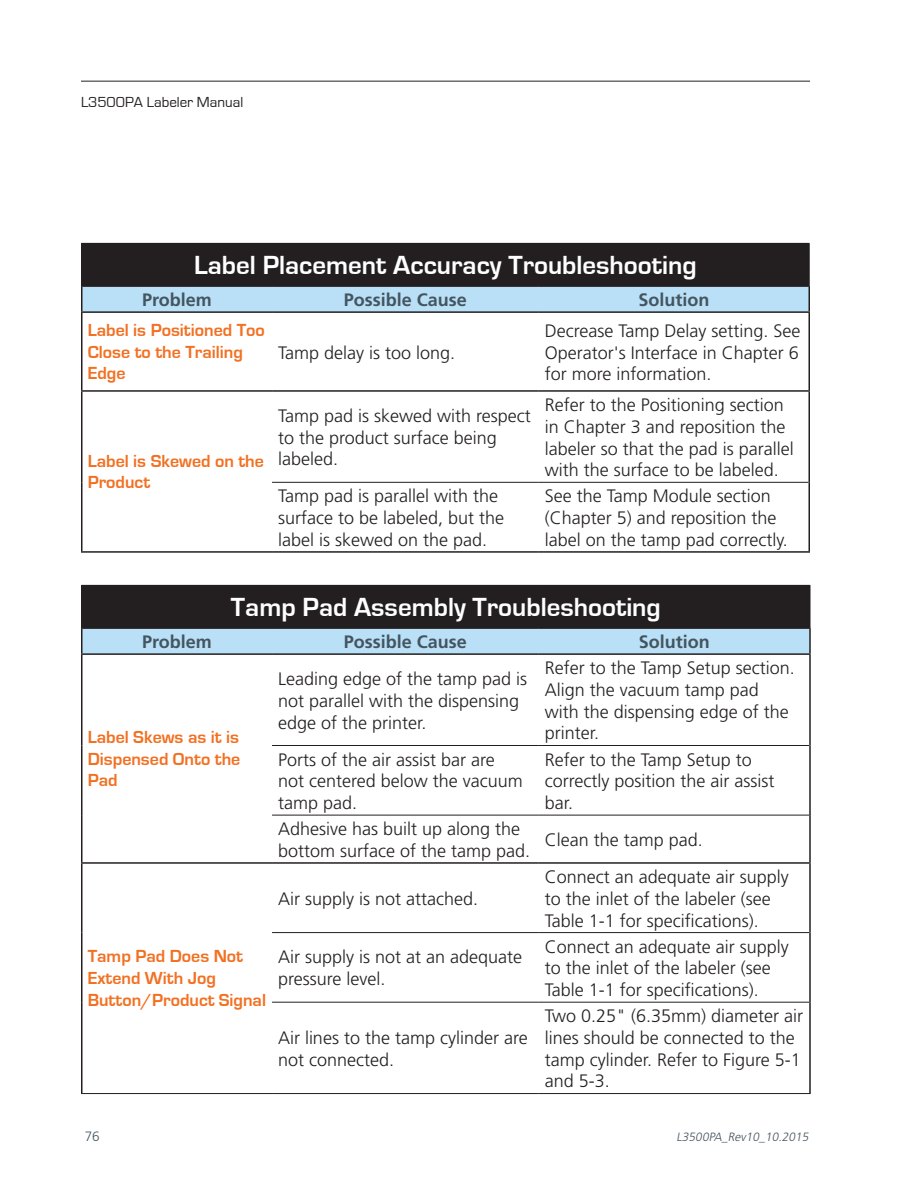
<style>
.page{position:relative;width:918px;height:1188px;background:#fff}
.page>*{position:absolute;margin:0;border:0;box-sizing:border-box;transform-origin:0 0}
.t1{font:700 27px "Eurostile";color:#fff}
.t2{font:300 18px/21.8px "Frutiger";color:#231f20}
.t3{font:700 18px/21.8px "Eurostile";color:#f37021}
.t4{font:700 18px "Frutiger";color:#455560}
.t5{font:15px "Eurostile";color:#231f20}
.t6{font:300 13.5px "Frutiger";color:#455560}
.t7{font:italic 300 12px "Frutiger";color:#455560}
</style>
<div class="page">
<hr style="left:81px;top:81px;width:729px;height:1px;background:#231f20">
<div style="left:82px;top:585px;width:728px;height:43px;background:#231f20"></div>
<svg style="left:82px;top:745px;width:727px;height:348px"></svg>
<hr style="left:81px;top:627px;width:191px;height:2px;background:#231f20">
<div style="left:81px;top:628px;width:728px;height:25px;background:#b9e0f7"></div>
<hr style="left:272px;top:627px;width:267px;height:2px;background:#231f20">
<hr style="left:539px;top:627px;width:272px;height:2px;background:#231f20">
<hr style="left:809px;top:629px;width:2px;height:24px;background:#231f20">
<hr style="left:81px;top:653px;width:191px;height:2px;background:#231f20">
<hr style="left:272px;top:653px;width:267px;height:2px;background:#231f20">
<hr style="left:539px;top:653px;width:272px;height:2px;background:#231f20">
<hr style="left:81px;top:585px;width:191px;height:1px;background:#231f20">
<hr style="left:81px;top:586px;width:1px;height:41px;background:#231f20">
<hr style="left:810px;top:586px;width:1px;height:41px;background:#231f20">
<hr style="left:272px;top:745px;width:267px;height:1px;background:#231f20">
<hr style="left:539px;top:745px;width:270px;height:1px;background:#231f20">
<hr style="left:272px;top:815px;width:267px;height:1px;background:#231f20">
<hr style="left:539px;top:815px;width:270px;height:1px;background:#231f20">
<hr style="left:272px;top:932px;width:267px;height:1px;background:#231f20">
<hr style="left:539px;top:932px;width:270px;height:1px;background:#231f20">
<hr style="left:272px;top:1002px;width:267px;height:1px;background:#231f20">
<hr style="left:539px;top:1002px;width:270px;height:1px;background:#231f20">
<hr style="left:81px;top:1093px;width:191px;height:1px;background:#231f20">
<hr style="left:272px;top:1093px;width:267px;height:1px;background:#231f20">
<hr style="left:539px;top:1093px;width:272px;height:1px;background:#231f20">
<hr style="left:81px;top:864px;width:1px;height:69px;background:#231f20">
<hr style="left:81px;top:933px;width:1px;height:69px;background:#231f20">
<hr style="left:81px;top:1002px;width:1px;height:91px;background:#231f20">
<hr style="left:809px;top:864px;width:2px;height:69px;background:#231f20">
<hr style="left:809px;top:933px;width:2px;height:69px;background:#231f20">
<hr style="left:809px;top:1002px;width:2px;height:91px;background:#231f20">
<hr style="left:81px;top:655px;width:1px;height:90px;background:#231f20">
<hr style="left:81px;top:745px;width:1px;height:70px;background:#231f20">
<hr style="left:81px;top:815px;width:1px;height:47px;background:#231f20">
<hr style="left:81px;top:862px;width:191px;height:2px;background:#231f20">
<hr style="left:809px;top:655px;width:2px;height:90px;background:#231f20">
<hr style="left:809px;top:745px;width:2px;height:70px;background:#231f20">
<hr style="left:809px;top:815px;width:2px;height:47px;background:#231f20">
<hr style="left:272px;top:862px;width:267px;height:2px;background:#231f20">
<hr style="left:539px;top:862px;width:272px;height:2px;background:#231f20">
<div style="left:82px;top:243px;width:727px;height:43px;background:#231f20"></div>
<svg style="left:82px;top:392px;width:726px;height:159px"></svg>
<hr style="left:81px;top:285px;width:191px;height:2px;background:#231f20">
<div style="left:81px;top:286px;width:727px;height:25px;background:#b9e0f7"></div>
<hr style="left:272px;top:285px;width:267px;height:2px;background:#231f20">
<hr style="left:539px;top:285px;width:271px;height:2px;background:#231f20">
<hr style="left:808px;top:287px;width:2px;height:24px;background:#231f20">
<hr style="left:81px;top:311px;width:191px;height:2px;background:#231f20">
<hr style="left:272px;top:311px;width:267px;height:2px;background:#231f20">
<hr style="left:539px;top:311px;width:271px;height:2px;background:#231f20">
<hr style="left:81px;top:243px;width:191px;height:1px;background:#231f20">
<hr style="left:81px;top:244px;width:1px;height:41px;background:#231f20">
<hr style="left:539px;top:243px;width:271px;height:1px;background:#231f20">
<hr style="left:809px;top:244px;width:1px;height:41px;background:#231f20">
<hr style="left:272px;top:482px;width:267px;height:1px;background:#231f20">
<hr style="left:539px;top:482px;width:270px;height:1px;background:#231f20">
<hr style="left:81px;top:392px;width:1px;height:90px;background:#231f20">
<hr style="left:81px;top:482px;width:1px;height:69px;background:#231f20">
<hr style="left:808px;top:392px;width:2px;height:90px;background:#231f20">
<hr style="left:808px;top:482px;width:2px;height:69px;background:#231f20">
<hr style="left:81px;top:551px;width:191px;height:2px;background:#231f20">
<hr style="left:272px;top:551px;width:267px;height:2px;background:#231f20">
<hr style="left:539px;top:551px;width:271px;height:2px;background:#231f20">
<hr style="left:81px;top:313px;width:1px;height:77px;background:#231f20">
<hr style="left:808px;top:313px;width:2px;height:77px;background:#231f20">
<hr style="left:81px;top:390px;width:191px;height:2px;background:#231f20">
<hr style="left:272px;top:390px;width:267px;height:2px;background:#231f20">
<hr style="left:539px;top:390px;width:271px;height:2px;background:#231f20">
<p class="t5" style="left:81px;top:94px;width:164px">L3500PA Labeler Manual</p>
<h1 class="t1" style="left:194px;top:250px;width:504px">Label Placement Accuracy Troubleshooting</h1>
<p class="t4" style="left:142px;top:289px;width:71px">Problem</p>
<p class="t4" style="left:344px;top:289px;width:125px">Possible Cause</p>
<p class="t4" style="left:639px;top:289px;width:73px">Solution</p>
<p class="t3" style="left:88px;top:319px;width:179px">Label is Positioned Too<br>Close to the Trailing<br>Edge</p>
<p class="t2" style="left:545px;top:320px;width:257px;text-align:justify">Decrease Tamp Delay setting. See Operator's Interface in Chapter 6 for more information.</p>
<p class="t2" style="left:278px;top:341px;width:179px">Tamp delay is too long.</p>
<p class="t3" style="left:88px;top:450px;width:178px">Label is Skewed on the<br>Product</p>
<p class="t2" style="left:278px;top:405px;width:254px">Tamp pad is skewed with respect to the product surface being labeled.</p>
<p class="t2" style="left:545px;top:394px;width:251px">Refer to the Positioning section in Chapter 3 and reposition the labeler so that the pad is parallel with the surface to be labeled.</p>
<p class="t2" style="left:278px;top:485px;width:228px">Tamp pad is parallel with the surface to be labeled, but the label is skewed on the pad.</p>
<p class="t2" style="left:545px;top:485px;width:245px">See the Tamp Module section (Chapter 5) and reposition the label on the tamp pad correctly.</p>
<h1 class="t1" style="left:231px;top:592px;width:431px">Tamp Pad Assembly Troubleshooting</h1>
<p class="t4" style="left:142px;top:631px;width:71px">Problem</p>
<p class="t4" style="left:344px;top:631px;width:125px">Possible Cause</p>
<p class="t4" style="left:639px;top:631px;width:73px">Solution</p>
<p class="t3" style="left:88px;top:726px;width:154px;text-align:justify">Label Skews as it is Dispensed Onto the Pad</p>
<p class="t3" style="left:88px;top:946px;width:180px">Tamp Pad Does Not<br>Extend With Jog<br>Button/Product Signal</p>
<p class="t2" style="left:278px;top:668px;width:251px">Leading edge of the tamp pad is not parallel with the dispensing edge of the printer.</p>
<p class="t2" style="left:545px;top:657px;width:252px">Refer to the Tamp Setup section.<br>Align the vacuum tamp pad with the dispensing edge of the printer.</p>
<p class="t2" style="left:278px;top:748px;width:246px">Ports of the air assist bar are not centered below the vacuum tamp pad.</p>
<p class="t2" style="left:545px;top:748px;width:231px">Refer to the Tamp Setup to correctly position the air assist bar.</p>
<p class="t2" style="left:278px;top:818px;width:254px">Adhesive has built up along the bottom surface of the tamp pad.</p>
<p class="t2" style="left:545px;top:829px;width:160px">Clean the tamp pad.</p>
<p class="t2" style="left:278px;top:888px;width:202px">Air supply is not attached.</p>
<p class="t2" style="left:545px;top:866px;width:246px">Connect an adequate air supply to the inlet of the labeler (see<br>Table 1-1 for specifications).</p>
<p class="t2" style="left:278px;top:946px;width:246px">Air supply is not at an adequate pressure level.</p>
<p class="t2" style="left:545px;top:935px;width:246px">Connect an adequate air supply to the inlet of the labeler (see<br>Table 1-1 for specifications).</p>
<p class="t2" style="left:278px;top:1027px;width:251px">Air lines to the tamp cylinder are not connected.</p>
<p class="t2" style="left:545px;top:1005px;width:260px">Two 0.25" (6.35mm) diameter air lines should be connected to the tamp cylinder. Refer to Figure 5-1 and 5-3.</p>
<p class="t6" style="left:85px;top:1128px;width:17px">76</p>
<p class="t7" style="left:677px;top:1130px;width:136px">L3500PA_Rev10_10.2015</p>
</div>
